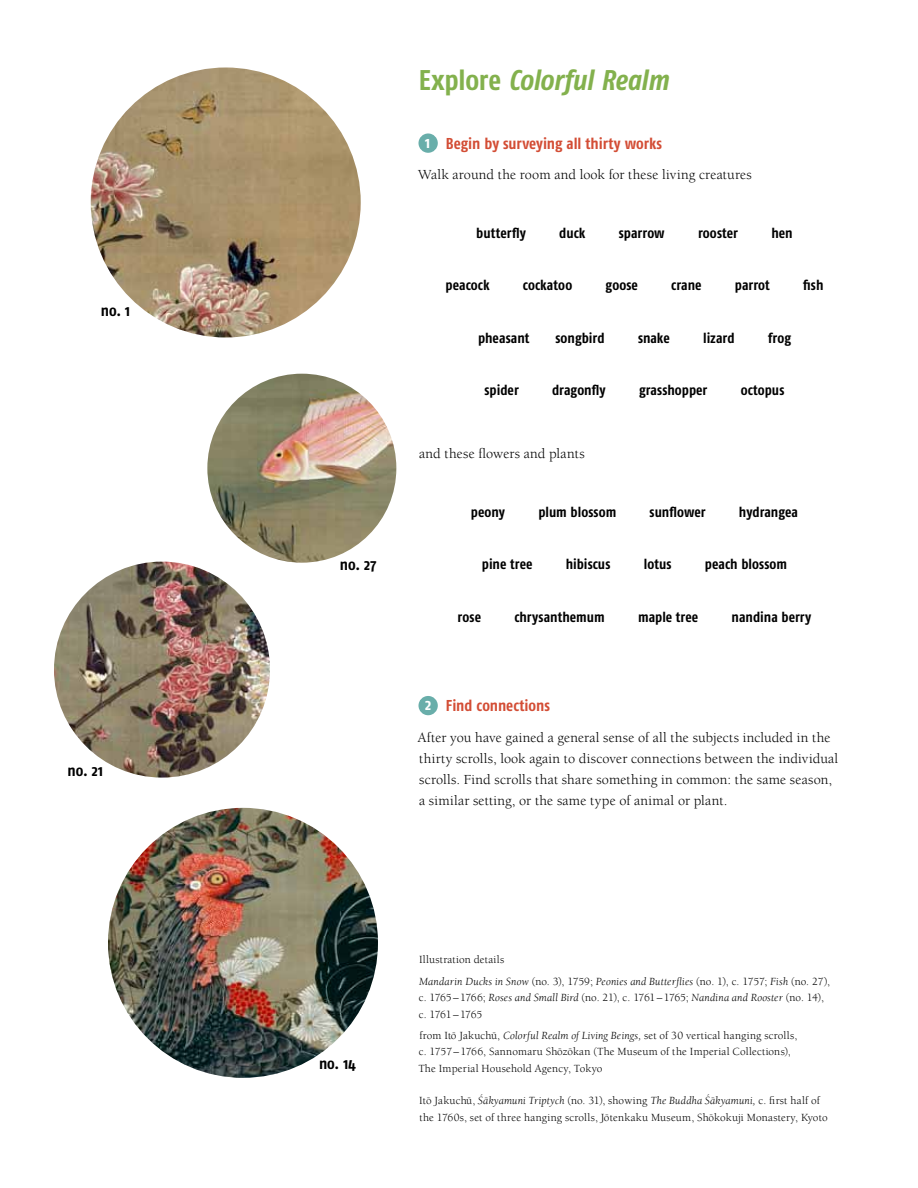
<style>
.page{position:relative;width:918px;height:1188px;background:#fff}
.page>*{position:absolute;margin:0;border:0;box-sizing:border-box;transform-origin:0 0}
.t1{font:italic 700 28.5px "Fago Co";letter-spacing:-.01em;color:#83b14d}
.t2{font:700 15.75px "Fago Co";color:#d34d35}
.t3{font:700 15.75px "Fago Co";color:#000}
.t4{font:14.25px/21px "Berkeley Std";letter-spacing:.01em;color:#000}
.t5{font:700 14.25px "Fago Co";letter-spacing:.005em;color:#000}
.t6{font:11.25px/16.5px "Berkeley Std";letter-spacing:.015em;color:#000}
.t7{font:11.25px/16.5px "Berkeley Std";letter-spacing:-.035em;color:#000}
.s1{font-style:normal}
.s2{font-size:16.05px;color:#fff}
.s3{font-style:italic}
</style>
<div class="page">
<div style="left:418px;top:133px;width:20px;height:20px;background:#69aeaa;border-radius:50%"></div>
<div style="left:418px;top:696px;width:20px;height:19px;background:#69aeaa;border-radius:50%"></div>
<img style="left:91px;top:68px;width:270px;height:270px;border-radius:135px">
<img style="left:207px;top:374px;width:189px;height:189px;border-radius:94px">
<img style="left:54px;top:562px;width:216px;height:216px;border-radius:108px">
<img style="left:108px;top:808px;width:270px;height:270px;border-radius:135px">
<h2 class="t3" style="left:101px;top:301px;width:31px">no. 1</h2>
<h2 class="t3" style="left:67px;top:762px;width:37px">no. 21</h2>
<h2 class="t3" style="left:340px;top:555px;width:38px">no. 27</h2>
<h1 class="t1" style="left:419px;top:63px;width:251px"><span class="s1">Explore</span> Colorful Realm</h1>
<h2 class="t2" style="left:425px;top:134px;width:239px"><span class="s2">1</span> Begin by surveying all thirty works</h2>
<p class="t4" style="left:418px;top:165px;width:335px">Walk around the room and look for these living creatures</p>
<p class="t5" style="left:476px;top:225px;width:51px">butterfly</p>
<p class="t5" style="left:559px;top:225px;width:28px">duck</p>
<p class="t5" style="left:619px;top:225px;width:47px">sparrow</p>
<p class="t5" style="left:698px;top:225px;width:42px">rooster</p>
<p class="t5" style="left:771px;top:225px;width:23px">hen</p>
<p class="t5" style="left:445px;top:277px;width:46px">peacock</p>
<p class="t5" style="left:523px;top:277px;width:51px">cockatoo</p>
<p class="t5" style="left:606px;top:277px;width:34px">goose</p>
<p class="t5" style="left:671px;top:277px;width:32px">crane</p>
<p class="t5" style="left:735px;top:277px;width:36px">parrot</p>
<p class="t5" style="left:803px;top:277px;width:22px">fish</p>
<p class="t5" style="left:478px;top:330px;width:53px">pheasant</p>
<p class="t5" style="left:555px;top:330px;width:51px">songbird</p>
<p class="t5" style="left:638px;top:330px;width:33px">snake</p>
<p class="t5" style="left:703px;top:330px;width:33px">lizard</p>
<p class="t5" style="left:768px;top:330px;width:25px">frog</p>
<p class="t5" style="left:485px;top:382px;width:36px">spider</p>
<p class="t5" style="left:552px;top:382px;width:55px">dragonfly</p>
<p class="t5" style="left:639px;top:382px;width:70px">grasshopper</p>
<p class="t5" style="left:741px;top:382px;width:45px">octopus</p>
<p class="t4" style="left:419px;top:444px;width:167px">and these flowers and plants</p>
<p class="t5" style="left:471px;top:504px;width:36px">peony</p>
<p class="t5" style="left:538px;top:504px;width:79px">plum blossom</p>
<p class="t5" style="left:650px;top:504px;width:57px">sunflower</p>
<p class="t5" style="left:739px;top:504px;width:61px">hydrangea</p>
<p class="t5" style="left:482px;top:556px;width:52px">pine tree</p>
<p class="t5" style="left:566px;top:556px;width:46px">hibiscus</p>
<p class="t5" style="left:644px;top:556px;width:29px">lotus</p>
<p class="t5" style="left:705px;top:556px;width:84px">peach blossom</p>
<p class="t5" style="left:458px;top:609px;width:25px">rose</p>
<p class="t5" style="left:514px;top:609px;width:92px">chrysanthemum</p>
<p class="t5" style="left:638px;top:609px;width:62px">maple tree</p>
<p class="t5" style="left:732px;top:609px;width:81px">nandina berry</p>
<h2 class="t2" style="left:425px;top:696px;width:126px"><span class="s2">2</span> Find connections</h2>
<p class="t4" style="left:418px;top:727px;width:422px">After you have gained a general sense of all the subjects included in the thirty scrolls, look again to discover connections between the individual scrolls. Find scrolls that share something in common: the same season, a similar setting, or the same type of animal or plant.</p>
<h2 class="t3" style="left:319px;top:1054px;width:38px">no. 14</h2>
<p class="t6" style="left:419px;top:949px;width:412px;line-height:21.9px">Illustration details<br><span class="s3">Mandarin Ducks in Snow</span> (no. 3), 1759; <span class="s3">Peonies and Butterflies</span> (no. 1), c. 1757; <span class="s3">Fish</span> (no. 27),</p>
<p class="t7" style="left:419px;top:990px;width:407px">c. 1765–1766; <span class="s3">Roses and Small Bird</span> (no. 21), c. 1761–1765; <span class="s3">Nandina and Rooster</span> (no. 14), c. 1761–1765</p>
<p class="t6" style="left:418px;top:1027px;width:380px">from It¯o Jakuch¯u, <span class="s3">Colorful Realm of Living Beings,</span> set of 30 vertical hanging scrolls, c. 1757–1766, Sannomaru Shˉozˉokan (The Museum of the Imperial Collections),<br>The Imperial Household Agency, Tokyo</p>
<p class="t6" style="left:419px;top:1093px;width:410px">It¯o Jakuch¯u, <sup>´</sup><span class="s3">Sˉakyamuni Triptych</span> (no. 31), showing <span class="s3">The Buddha </span><sup>´</sup><span class="s3">S ˉakyamuni,</span> c. first half of the 1760s, set of three hanging scrolls, Jˉotenkaku Museum, Shˉokokuji Monastery, Kyoto</p>
</div>
